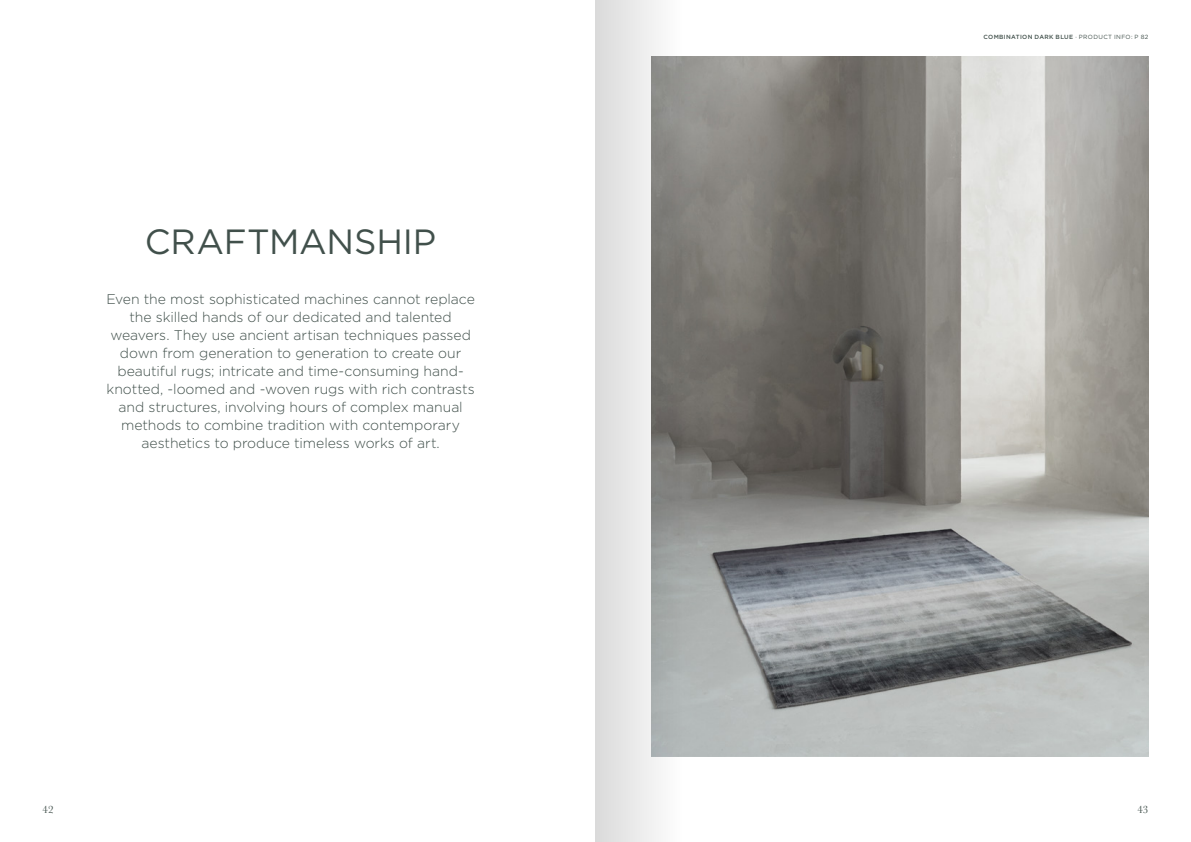
<style>
.page{position:relative;width:1191px;height:842px;background:#fff}
.page>*{position:absolute;margin:0;border:0;box-sizing:border-box;transform-origin:0 0}
.t1{font:35px "Gotham Pro";letter-spacing:-.005em;color:#41504b}
.t2{font:300 14px/18px "Gotham Pro";letter-spacing:-.005em;color:#41504b;text-align:center}
.t3{font:11px "Baskerville";color:#41504b}
.t4{font:500 6px "Gotham Pro";letter-spacing:.055em;color:#41504b}
.s1{font-weight:400}
</style>
<div class="page">
<img style="left:683px;top:57px;width:465px;height:700px">
<svg style="left:595px;top:0;width:88px;height:842px;background:#cacbca"></svg>
<h1 class="t1" style="left:145px;top:222px;width:293px">CRAFTMANSHIP</h1>
<p class="t2" style="left:106px;top:290px;width:370px">Even the most sophisticated machines cannot replace the skilled hands of our dedicated and talented weavers. They use ancient artisan techniques passed down from generation to generation to create our beautiful rugs; intricate and time-consuming hand&shy;knotted, -loomed and -woven rugs with rich contrasts and structures, involving hours of complex manual methods to combine tradition with contemporary aesthetics to produce timeless works of art.</p>
<p class="t4" style="left:983px;top:33px;width:166px">COMBINATION DARK BLUE <span class="s1">· PRODUCT INFO: P 82</span></p>
<p class="t3" style="left:43px;top:802px;width:13px">42</p>
<p class="t3" style="left:1137px;top:802px;width:12px">43</p>
</div>
